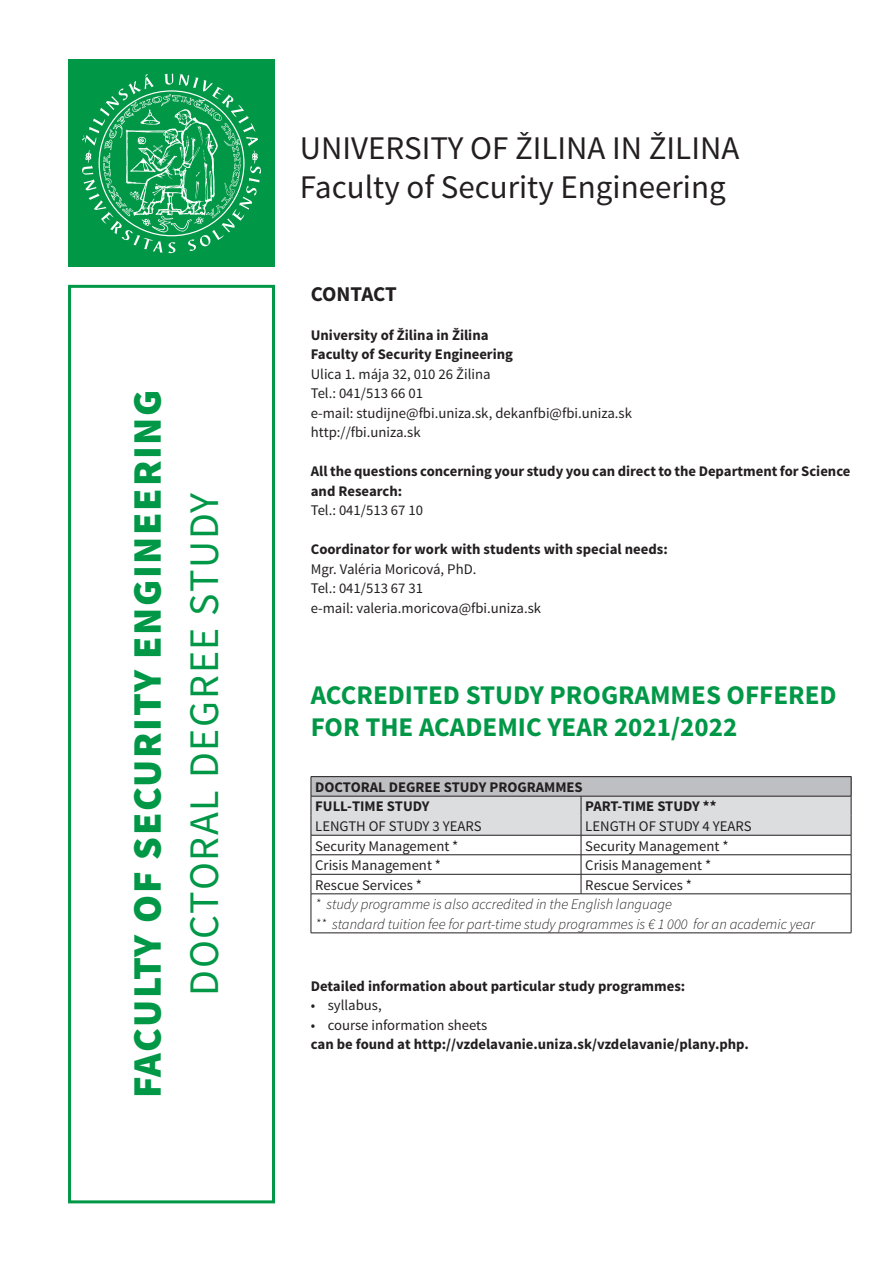
<style>
.page{position:relative;width:893px;height:1263px;background:#fff}
.page>*{position:absolute;margin:0;border:0;box-sizing:border-box;transform-origin:0 0}
.t1{font:42px "Source Sans Pro";letter-spacing:.04em;color:#009847}
.t2{font:900 40.5px "Source Sans Pro";letter-spacing:.04em;color:#009847}
.t3{font:33px/39.6px "Source Sans Pro";color:#231f20}
.t4{font:700 27px/32.4px "Source Sans Pro";color:#009847}
.t5{font:700 21px "Source Sans Pro";letter-spacing:-.01em;color:#231f20}
.t6{font:14.7px/19.5px "Source Sans Pro";color:#231f20}
.t7{font:700 14.7px/19.5px "Source Sans Pro";color:#231f20}
.t8{font:italic 300 14.7px/19.5px "Source Sans Pro";color:#231f20}
</style>
<div class="page">
<hr style="left:311px;top:776px;width:270px;height:1px;background:#231f20">
<hr style="left:581px;top:776px;width:270px;height:1px;background:#231f20">
<svg style="left:311px;top:777px;width:541px;height:117px"></svg>
<hr style="left:311px;top:893px;width:270px;height:1px;background:#231f20">
<hr style="left:311px;top:894px;width:1px;height:39px;background:#231f20">
<hr style="left:581px;top:893px;width:270px;height:1px;background:#231f20">
<hr style="left:851px;top:894px;width:1px;height:39px;background:#231f20">
<hr style="left:311px;top:933px;width:270px;height:1px;background:#231f20">
<hr style="left:581px;top:933px;width:270px;height:1px;background:#231f20">
<div style="left:68px;top:60px;width:207px;height:207px;background:#009847"></div>
<svg style="left:82px;top:74px;width:179px;height:179px"></svg>
<div style="left:68px;top:285px;width:207px;height:918px;border:3px solid #009847"></div>
<h2 class="t2" style="left:121px;top:1098px;width:710px;rotate:-90deg">FACULTY OF SECURITY ENGINEERING</h2>
<h1 class="t1" style="left:178px;top:995px;width:504px;rotate:-90deg">DOCTORAL DEGREE STUDY</h1>
<h3 class="t3" style="left:300px;top:129px;width:441px">UNIVERSITY OF ŽILINA IN ŽILINA<br>Faculty of Security Engineering</h3>
<h3 class="t5" style="left:311px;top:280px;width:88px">CONTACT</h3>
<p class="t7" style="left:311px;top:325px;width:204px">University of Žilina in Žilina<br>Faculty of Security Engineering</p>
<p class="t6" style="left:311px;top:364px;width:323px">Ulica 1. mája 32, 010 26 Žilina<br>Tel.: 041/513 66 01<br>e-mail: studijne@fbi.uniza.sk, dekanfbi@fbi.uniza.sk http://fbi.uniza.sk</p>
<p class="t7" style="left:311px;top:462px;width:541px">All the questions concerning your study you can direct to the Department for Science and Research:</p>
<p class="t6" style="left:311px;top:501px;width:114px">Tel.: 041/513 67 10</p>
<p class="t7" style="left:311px;top:540px;width:359px">Coordinator for work with students with special needs:</p>
<p class="t6" style="left:311px;top:559px;width:232px">Mgr. Valéria Moricová, PhD.<br>Tel.: 041/513 67 31<br>e-mail: valeria.moricova@fbi.uniza.sk</p>
<h3 class="t4" style="left:311px;top:679px;width:527px">ACCREDITED STUDY PROGRAMMES OFFERED<br>FOR THE ACADEMIC YEAR 2021/2022</h3>
<p class="t7" style="left:315px;top:778px;width:269px">DOCTORAL DEGREE STUDY PROGRAMMES<br>FULL-TIME STUDY</p>
<p class="t7" style="left:585px;top:797px;width:133px">PART-TIME STUDY **</p>
<p class="t6" style="left:315px;top:816px;width:168px">LENGTH OF STUDY 3 YEARS</p>
<p class="t6" style="left:585px;top:816px;width:168px">LENGTH OF STUDY 4 YEARS</p>
<p class="t6" style="left:315px;top:836px;width:145px">Security Management *</p>
<p class="t6" style="left:585px;top:836px;width:145px">Security Management *</p>
<p class="t6" style="left:315px;top:856px;width:127px">Crisis Management *</p>
<p class="t6" style="left:585px;top:856px;width:127px">Crisis Management *</p>
<p class="t6" style="left:315px;top:875px;width:108px">Rescue Services *</p>
<p class="t6" style="left:585px;top:875px;width:108px">Rescue Services *</p>
<p class="t8" style="left:315px;top:894px;width:502px">* study programme is also accredited in the English language<br>** standard tuition fee for part-time study programmes is € 1 000 for an academic year</p>
<p class="t7" style="left:311px;top:977px;width:376px">Detailed information about particular study programmes:</p>
<p class="t6" style="left:311px;top:996px;width:73px">• syllabus,</p>
<p class="t6" style="left:311px;top:1015px;width:178px">• course information sheets</p>
<p class="t7" style="left:311px;top:1035px;width:440px">can be found at http://vzdelavanie.uniza.sk/vzdelavanie/plany.php.</p>
</div>
